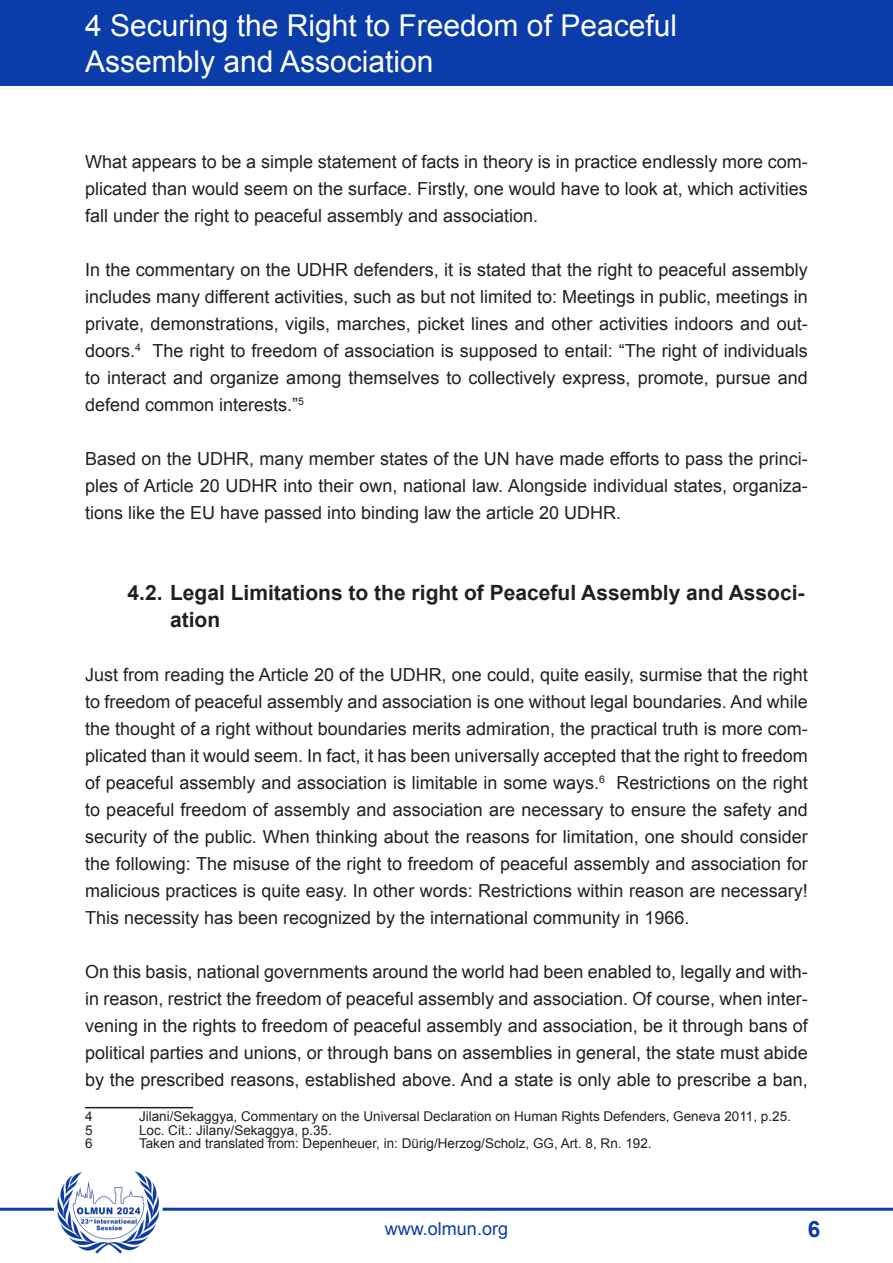
<style>
.page{position:relative;width:893px;height:1263px;background:#fff}
.page>*{position:absolute;margin:0;border:0;box-sizing:border-box;transform-origin:0 0}
.t1{font:30px "Arial";color:#fff}
.t2{font:700 22.5px "Arial";color:#0a3caa}
.t3{font:700 21px/27px "Arial";color:#231f20}
.Body{font:18px/27px "Arial";color:#231f20;text-align:justify}
.t4{font:18px "Arial";color:#0a3caa}
.Footnotes{font:13.5px "Arial";color:#231f20}
</style>
<div class="page">
<hr style="left:0;top:1208px;width:54px;height:3px;background:#0a3caa">
<hr style="left:163px;top:1208px;width:730px;height:3px;background:#0a3caa">
<div style="left:0;top:0;width:893px;height:85px;background:#0a3caa"></div>
<hr style="left:85px;top:1107px;width:108px;height:1px;background:#231f20">
<img style="left:57px;top:1171px;width:103px;height:83px">
<p class="t1" style="left:85px;top:6px;width:593px">4 Securing the Right to Freedom of Peaceful</p>
<p class="t1" style="left:85px;top:42px;width:350px">Assembly and Association</p>
<p class="Body" style="left:85px;top:148px;width:724px">What appears to be a simple statement of facts in theory is in practice endlessly more com&shy;plicated than would seem on the surface. Firstly, one would have to look at, which activities fall under the right to peaceful assembly and association.</p>
<p class="Body" style="left:85px;top:256px;width:724px">In the commentary on the UDHR defenders, it is stated that the right to peaceful assembly includes many different activities, such as but not limited to: Meetings in public, meetings in private, demonstrations, vigils, marches, picket lines and other activities indoors and out&shy;doors.<sup>4</sup> The right to freedom of association is supposed to entail: “The right of individuals to interact and organize among themselves to collectively express, promote, pursue and defend common interests.”<sup>5</sup></p>
<p class="Body" style="left:85px;top:445px;width:724px">Based on the UDHR, many member states of the UN have made efforts to pass the princi&shy;ples of Article 20 UDHR into their own, national law. Alongside individual states, organiza&shy;tions like the EU have passed into binding law the article 20 UDHR.</p>
<p class="t3" style="left:170px;top:580px;width:636px;text-indent:-43px">4.2. Legal Limitations to the right of Peaceful Assembly and Associ&shy;ation</p>
<p class="Body" style="left:85px;top:661px;width:724px">Just from reading the Article 20 of the UDHR, one could, quite easily, surmise that the right to freedom of peaceful assembly and association is one without legal boundaries. And while the thought of a right without boundaries merits admiration, the practical truth is more com&shy;plicated than it would seem. In fact, it has been universally accepted that the right to freedom of peaceful assembly and association is limitable in some ways.<sup>6</sup> Restrictions on the right to peaceful freedom of assembly and association are necessary to ensure the safety and security of the public. When thinking about the reasons for limitation, one should consider the following: The misuse of the right to freedom of peaceful assembly and association for malicious practices is quite easy. In other words: Restrictions within reason are necessary!<br>This necessity has been recognized by the international community in 1966.</p>
<p class="Body" style="left:85px;top:958px;width:724px">On this basis, national governments around the world had been enabled to, legally and with&shy;in reason, restrict the freedom of peaceful assembly and association. Of course, when inter&shy;vening in the rights to freedom of peaceful assembly and association, be it through bans of political parties and unions, or through bans on assemblies in general, the state must abide by the prescribed reasons, established above. And a state is only able to prescribe a ban,</p>
<p class="Footnotes" style="left:85px;top:1107px;width:9px">4</p>
<p class="Footnotes" style="left:139px;top:1107px;width:653px">Jilani/Sekaggya, Commentary on the Universal Declaration on Human Rights Defenders, Geneva 2011, p.25.</p>
<p class="Footnotes" style="left:85px;top:1121px;width:9px">5</p>
<p class="Footnotes" style="left:139px;top:1121px;width:194px">Loc. Cit.: Jilany/Sekaggya, p.35.</p>
<p class="Footnotes" style="left:85px;top:1134px;width:9px">6</p>
<p class="Footnotes" style="left:139px;top:1134px;width:514px">Taken and translated from: Depenheuer, in: Dürig/Herzog/Scholz, GG, Art. 8, Rn. 192.</p>
<p class="t4" style="left:385px;top:1216px;width:125px">www.olmun.org</p>
<p class="t2" style="left:808px;top:1214px;width:14px">6</p>
</div>
